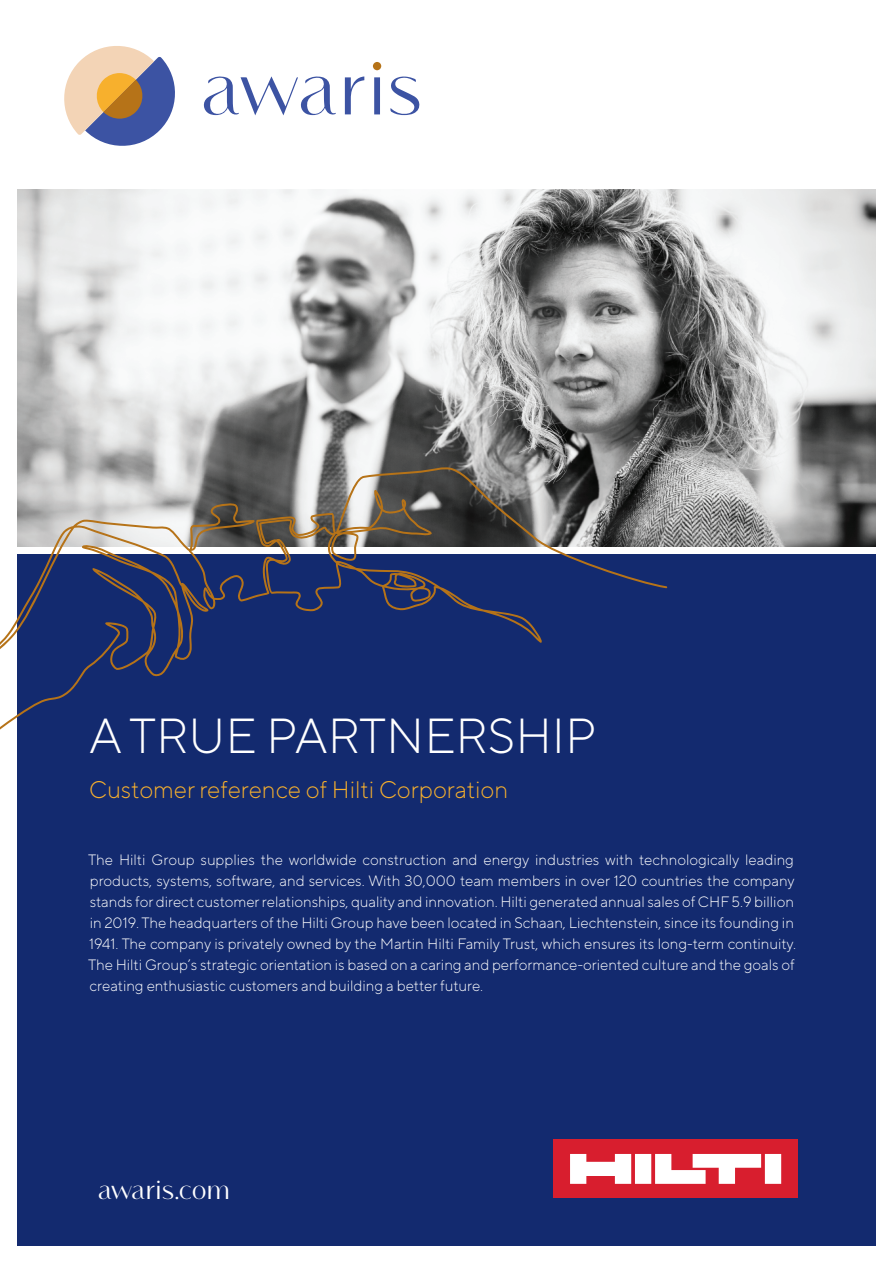
<style>
.page{position:relative;width:893px;height:1263px;background:#fff}
.page>*{position:absolute;margin:0;border:0;box-sizing:border-box;transform-origin:0 0}
.t1{font:300 49.2px "TT Norms Pro";color:#fff}
.t2{font:700 30px "Vanitas";color:#fff}
.t3{font:300 24px "TT Norms Pro";color:#f7b02d}
.t4{font:300 15px/21px "TT Norms Pro";color:#fff}
</style>
<div class="page">
<img style="left:17px;top:190px;width:859px;height:357px">
<div style="left:17px;top:554px;width:859px;height:692px;background:#132a6f"></div>
<div style="left:553px;top:1140px;width:245px;height:58px;background:#d81e2e"></div>
<svg style="left:570px;top:1154px;width:211px;height:30px"></svg>
<svg style="left:64px;top:46px;width:111px;height:100px"></svg>
<div style="left:373px;top:62px;width:8px;height:8px;background:#b67318;border-radius:50%"></div>
<svg style="left:203px;top:76px;width:217px;height:39px"></svg>
<svg style="left:0;top:465px;width:667px;height:265px"></svg>
<h1 class="t1" style="left:89px;top:701px;width:509px">A TRUE PARTNERSHIP</h1>
<h3 class="t3" style="left:89px;top:773px;width:420px">Customer reference of Hilti Corporation</h3>
<p class="t4" style="left:88px;top:848px;width:710px">The Hilti Group supplies the worldwide construction and energy industries with technologically leading products, systems, software, and services. With 30,000 team members in over 120 countries the company stands for direct customer relationships, quality and innovation. Hilti generated annual sales of CHF 5.9 billion in 2019. The headquarters of the Hilti Group have been located in Schaan, Liechtenstein, since its founding in 1941. The company is privately owned by the Martin Hilti Family Trust, which ensures its long-term continuity.<br>The Hilti Group’s strategic orientation is based on a caring and performance-oriented culture and the goals of creating enthusiastic customers and building a better future.</p>
<h2 class="t2" style="left:98px;top:1171px;width:134px">awaris.com</h2>
</div>
